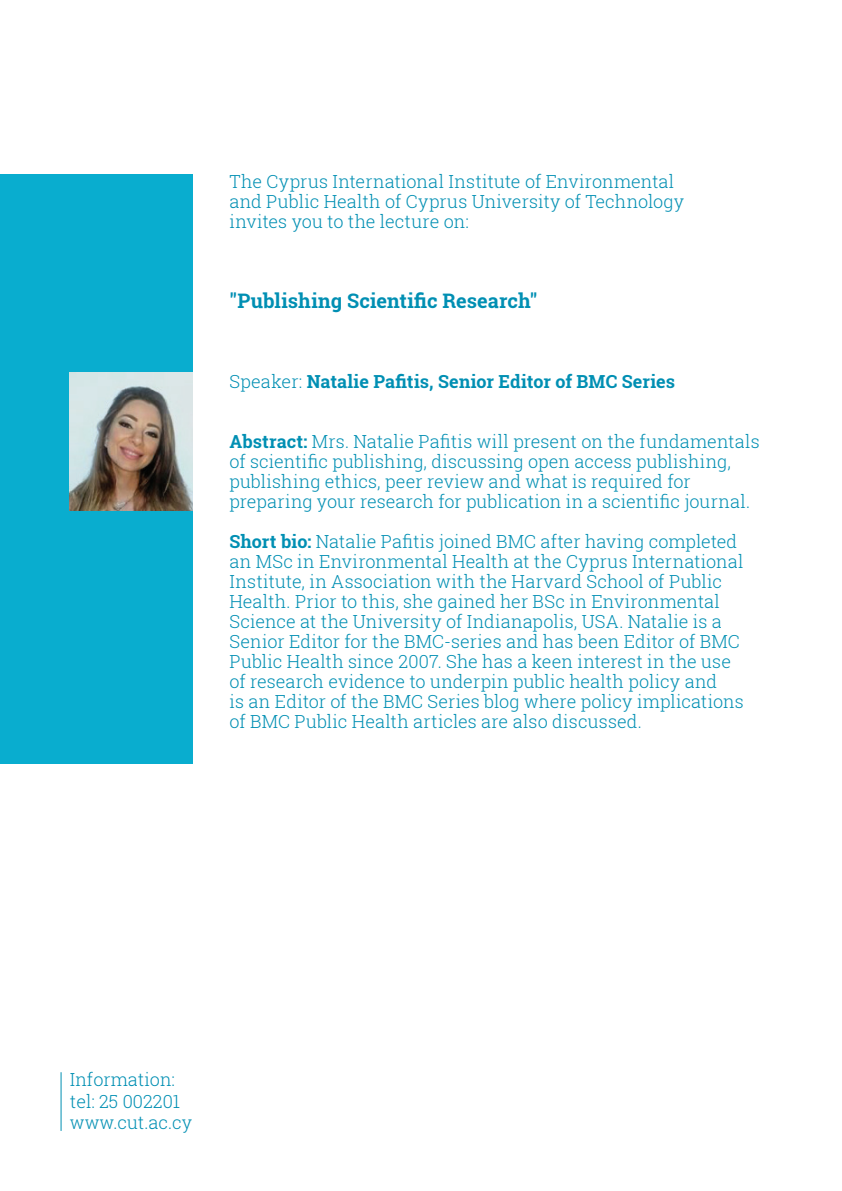
<style>
.page{position:relative;width:842px;height:1191px;background:#fff}
.page>*{position:absolute;margin:0;border:0;box-sizing:border-box;transform-origin:0 0}
.t1{font:700 20px "Roboto Slab";letter-spacing:.005em;color:#008fb3}
.t2{font:300 18px/20px "Roboto Slab";letter-spacing:.005em;color:#008fb3}
.t3{font:700 18px "Roboto Slab";letter-spacing:.005em;color:#008fb3}
.s1{font-weight:300}
.s2{font-weight:700}
</style>
<div class="page">
<div style="left:0;top:174px;width:193px;height:589px;background:#09adcf"></div>
<hr style="left:61px;top:1072px;width:1px;height:58px;background:#008fb3">
<img style="left:70px;top:372px;width:123px;height:138px">
<p class="t2" style="left:229px;top:171px;width:456px">The Cyprus International Institute of Environmental and Public Health of Cyprus University of Technology invites you to the lecture on:</p>
<p class="t1" style="left:229px;top:287px;width:309px">"Publishing Scientific Research"</p>
<p class="t3" style="left:229px;top:369px;width:447px"><span class="s1">Speaker:</span> Natalie Pafitis, Senior Editor of BMC Series</p>
<p class="t2" style="left:229px;top:431px;width:532px"><span class="s2">Abstract:</span> Mrs. Natalie Pafitis will present on the fundamentals of scientific publishing, discussing open access publishing, publishing ethics, peer review and what is required for preparing your research for publication in a scientific journal.</p>
<p class="t2" style="left:229px;top:531px;width:516px"><span class="s2">Short bio:</span> Natalie Pafitis joined BMC after having completed an MSc in Environmental Health at the Cyprus International Institute, in Association with the Harvard School of Public Health. Prior to this, she gained her BSc in Environmental Science at the University of Indianapolis, USA. Natalie is a Senior Editor for the BMC-series and has been Editor of BMC Public Health since 2007. She has a keen interest in the use of research evidence to underpin public health policy and<br>is an Editor of the BMC Series blog where policy implications of BMC Public Health articles are also discussed.</p>
<p class="t2" style="left:70px;top:1068px;width:124px;line-height:21.6px">Information: tel: 25 002201 www.cut.ac.cy</p>
</div>
